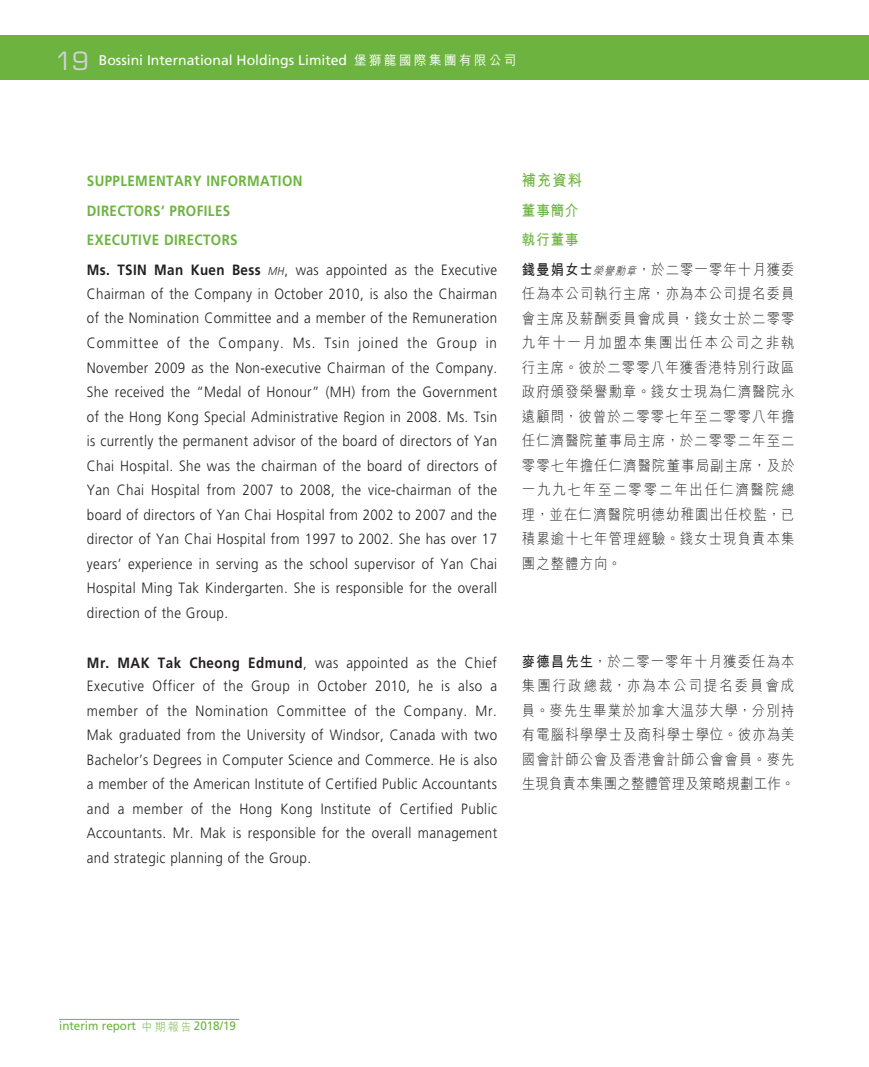
<style>
.page{position:relative;width:869px;height:1067px;background:#fff}
.page>*{position:absolute;margin:0;border:0;box-sizing:border-box;transform-origin:0 0}
.t1{font:700 15.75px "M Hei HK";color:#6cb43f;scale:.9 1}
.t2{font:300 14.88px/24.5px "Frutiger LT Std";letter-spacing:.03em;color:#231f20;text-align:justify;scale:.9 1}
.t3{font:300 14.88px/24.5px "M Hei HK";letter-spacing:.08em;color:#231f20;text-align:justify;scale:.9 1}
.t4{font:700 14.88px/29.8px "Frutiger LT Std";letter-spacing:.03em;color:#6cb43f;scale:.9 1}
.t5{font:14px "Frutiger LT Std";color:#fff}
.t6{font:12.25px "Frutiger LT Std";color:#6cb43f;scale:.95 1}
.s1{font-family:"Eurostile LT Std";font-size:24.5px;color:#d1d2d4}
.s2{font-family:"M Hei HK";font-weight:500;font-size:13.12px}
.s3{color:#231f20}
.s4{font-weight:300;font-style:italic;font-size:11.38px;color:#231f20}
.s5{font-weight:300;color:#231f20}
.s6{font-weight:700}
.s7{font-weight:700;color:#6cb43f}
.s8{font-style:italic;font-size:11.38px}
.s9{font-family:"M Hei HK";font-weight:300;font-size:11.38px}
</style>
<div class="page">
<div style="left:0;top:35px;width:868px;height:44px;background:#6cb43f"></div>
<hr style="left:59px;top:1019px;width:180px;height:1px;background:#6cb43f">
<p class="t5" style="left:55px;top:52px;width:462px"><span class="s1">19</span> Bossini International Holdings Limited <span class="s2">堡獅龍國際集團有限公司</span></p>
<p class="t4" style="left:87px;top:166px;width:457px">SUPPLEMENTARY INFORMATION<br>DIRECTORS’ PROFILES<br>EXECUTIVE DIRECTORS<br><span class="s3">Ms. TSIN Man Kuen Bess</span> <span class="s4">MH</span><span class="s5">, was appointed as the Executive</span></p>
<p class="t2" style="left:87px;top:282px;width:457px">Chairman of the Company in October 2010, is also the Chairman of the Nomination Committee and a member of the Remuneration Committee of the Company. Ms. Tsin joined the Group in November 2009 as the Non-executive Chairman of the Company.<br>She received the “Medal of Honour” (MH) from the Government of the Hong Kong Special Administrative Region in 2008. Ms. Tsin is currently the permanent advisor of the board of directors of Yan Chai Hospital. She was the chairman of the board of directors of Yan Chai Hospital from 2007 to 2008, the vice-chairman of the board of directors of Yan Chai Hospital from 2002 to 2007 and the director of Yan Chai Hospital from 1997 to 2002. She has over 17 years’ experience in serving as the school supervisor of Yan Chai Hospital Ming Tak Kindergarten. She is responsible for the overall direction of the Group.</p>
<p class="t2" style="left:87px;top:650px;width:457px"><span class="s6">Mr. MAK Tak Cheong Edmund</span>, was appointed as the Chief Executive Officer of the Group in October 2010, he is also a member of the Nomination Committee of the Company. Mr.<br>Mak graduated from the University of Windsor, Canada with two Bachelor’s Degrees in Computer Science and Commerce. He is also a member of the American Institute of Certified Public Accountants and a member of the Hong Kong Institute of Certified Public Accountants. Mr. Mak is responsible for the overall management and strategic planning of the Group.</p>
<p class="t1" style="left:521px;top:169px;width:68px">補充資料</p>
<p class="t3" style="left:521px;top:195px;width:304px;line-height:29.4px;text-align:left"><span class="s7">董事簡介<br>執行董事<br></span><span class="s6">錢曼娟女士</span><span class="s8">榮譽勳章</span>，於二零一零年十月獲委</p>
<p class="t3" style="left:521px;top:281px;width:304px">任為本公司執行主席，亦為本公司提名委員會主席及薪酬委員會成員，錢女士於二零零九年十一月加盟本集團出任本公司之非執行主席。彼於二零零八年獲香港特別行政區政府頒發榮譽勳章。錢女士現為仁濟醫院永遠顧問，彼曾於二零零七年至二零零八年擔任仁濟醫院董事局主席，於二零零二年至二零零七年擔任仁濟醫院董事局副主席，及於一九九七年至二零零二年出任仁濟醫院總理，並在仁濟醫院明德幼稚園出任校監，已積累逾十七年管理經驗。錢女士現負責本集團之整體方向。</p>
<p class="t3" style="left:521px;top:648px;width:304px"><span class="s6">麥德昌先生</span>，於二零一零年十月獲委任為本集團行政總裁，亦為本公司提名委員會成員。麥先生畢業於加拿大温莎大學，分別持有電腦科學學士及商科學士學位。彼亦為美國會計師公會及香港會計師公會會員。麥先生現負責本集團之整體管理及策略規劃工作。</p>
<p class="t6" style="left:59px;top:1018px;width:188px">interim report <span class="s9">中期報告</span> 2018/19</p>
</div>
